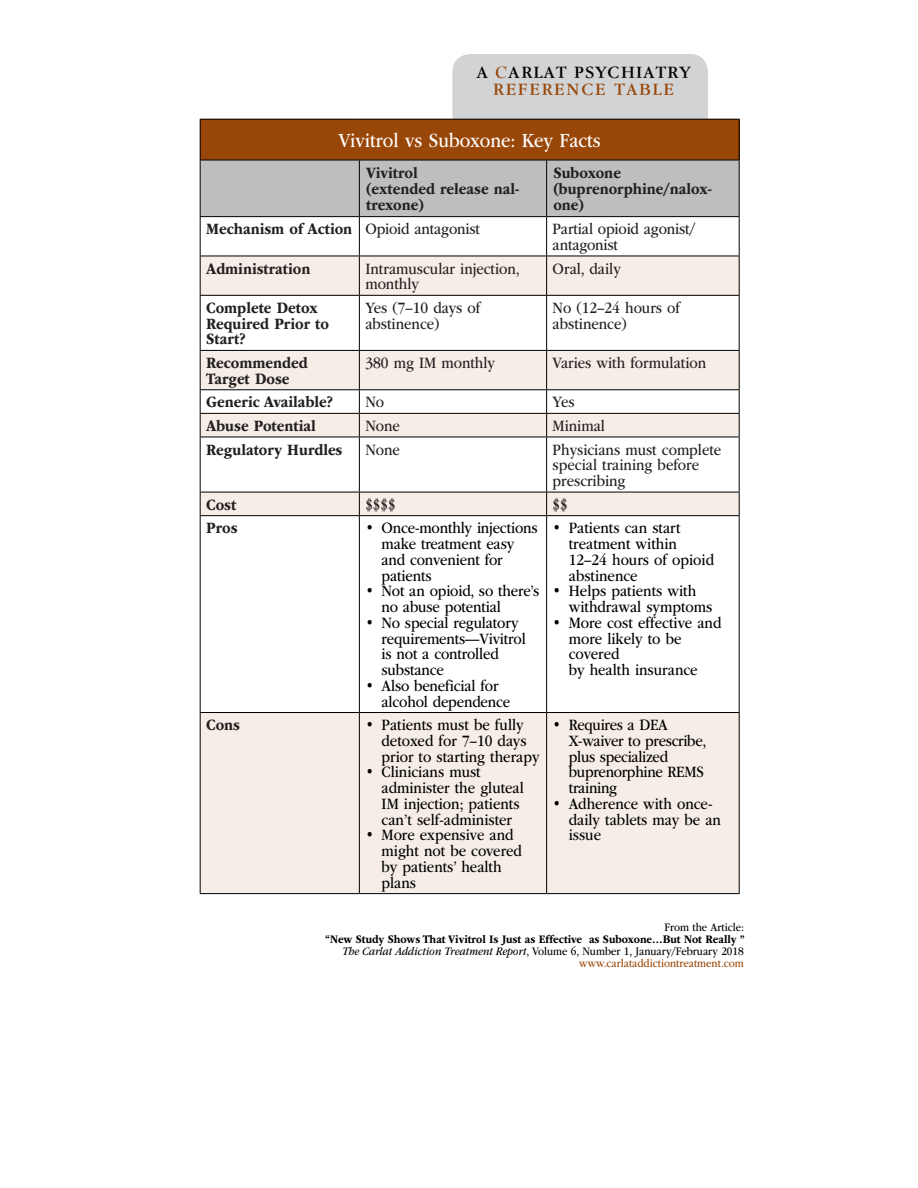
<style>
.page{position:relative;width:918px;height:1188px;background:#fff}
.page>*{position:absolute;margin:0;border:0;box-sizing:border-box;transform-origin:0 0}
.t1{font:21px "ITC Garamond Std";color:#fff;scale:.88 1}
.t2{font:18px/17px "Garamond IT Cby BT";letter-spacing:.1em;color:#000;text-align:center}
.t3{font:16.5px/15.8px "ITC Garamond Std";color:#000;scale:.88 1}
.t4{font:16.5px/15.8px "ITC Garamond Std";color:#231f20;scale:.88 1}
.t5{font:700 16.5px/15.8px "ITC Garamond Std";color:#231f20;scale:.88 1}
.t6{font:16.5px/15.8px "ITC Garamond Std";letter-spacing:-.02em;color:#000;scale:.88 1}
.t7{font:700 12px/12px "ITC Garamond Std";color:#000;text-align:right;scale:.88 1}
.t8{font:12px "ITC Garamond Std";color:#000;scale:.88 1}
.s1{font-family:"Bernhard Modern Std";font-weight:700;color:#994708}
.s2{color:#994708}
.s3{font-weight:400}
.s4{font-weight:400;font-style:italic}
.s5{font-weight:400;color:#994708}
</style>
<div class="page">
<div style="left:452px;top:54px;width:256px;height:79px;background:#d1d3d4;border-radius:18px"></div>
<div style="left:200px;top:119px;width:539px;height:41px;background:#994708"></div>
<div style="left:201px;top:161px;width:538px;height:55px;background:#bcbec0"></div>
<svg style="left:201px;top:217px;width:538px;height:39px"></svg>
<svg style="left:201px;top:257px;width:538px;height:636px"></svg>
<hr style="left:200px;top:160px;width:159px;height:1px;background:#000">
<hr style="left:359px;top:160px;width:188px;height:1px;background:#000">
<hr style="left:547px;top:160px;width:193px;height:1px;background:#000">
<hr style="left:739px;top:160px;width:1px;height:56px;background:#000">
<hr style="left:200px;top:217px;width:1px;height:39px;background:#000">
<hr style="left:359px;top:217px;width:1px;height:39px;background:#000">
<hr style="left:546px;top:217px;width:1px;height:39px;background:#000">
<hr style="left:739px;top:217px;width:1px;height:39px;background:#000">
<hr style="left:200px;top:256px;width:159px;height:1px;background:#000">
<hr style="left:200px;top:256px;width:1px;height:39px;background:#000">
<hr style="left:359px;top:256px;width:188px;height:1px;background:#000">
<hr style="left:359px;top:256px;width:1px;height:39px;background:#000">
<hr style="left:547px;top:256px;width:193px;height:1px;background:#000">
<hr style="left:546px;top:256px;width:1px;height:39px;background:#000">
<hr style="left:739px;top:256px;width:1px;height:39px;background:#000">
<hr style="left:200px;top:295px;width:159px;height:1px;background:#000">
<hr style="left:200px;top:296px;width:1px;height:54px;background:#000">
<hr style="left:359px;top:295px;width:188px;height:1px;background:#000">
<hr style="left:359px;top:296px;width:1px;height:54px;background:#000">
<hr style="left:547px;top:295px;width:193px;height:1px;background:#000">
<hr style="left:546px;top:296px;width:1px;height:54px;background:#000">
<hr style="left:739px;top:296px;width:1px;height:54px;background:#000">
<hr style="left:200px;top:350px;width:159px;height:1px;background:#000">
<hr style="left:200px;top:351px;width:1px;height:38px;background:#000">
<hr style="left:359px;top:350px;width:188px;height:1px;background:#000">
<hr style="left:359px;top:351px;width:1px;height:38px;background:#000">
<hr style="left:547px;top:350px;width:193px;height:1px;background:#000">
<hr style="left:546px;top:351px;width:1px;height:38px;background:#000">
<hr style="left:739px;top:351px;width:1px;height:38px;background:#000">
<hr style="left:200px;top:389px;width:159px;height:1px;background:#000">
<hr style="left:359px;top:389px;width:188px;height:1px;background:#000">
<hr style="left:547px;top:389px;width:193px;height:1px;background:#000">
<hr style="left:200px;top:413px;width:159px;height:1px;background:#000">
<svg style="left:200px;top:390px;width:1px;height:47px"></svg>
<hr style="left:359px;top:413px;width:188px;height:1px;background:#000">
<svg style="left:359px;top:390px;width:1px;height:47px"></svg>
<hr style="left:547px;top:413px;width:193px;height:1px;background:#000">
<svg style="left:546px;top:390px;width:1px;height:47px"></svg>
<svg style="left:739px;top:390px;width:1px;height:47px"></svg>
<hr style="left:200px;top:437px;width:159px;height:1px;background:#000">
<hr style="left:200px;top:437px;width:1px;height:55px;background:#000">
<hr style="left:359px;top:437px;width:188px;height:1px;background:#000">
<hr style="left:359px;top:437px;width:1px;height:55px;background:#000">
<hr style="left:547px;top:437px;width:193px;height:1px;background:#000">
<hr style="left:546px;top:437px;width:1px;height:55px;background:#000">
<hr style="left:739px;top:437px;width:1px;height:55px;background:#000">
<hr style="left:200px;top:492px;width:159px;height:1px;background:#000">
<svg style="left:200px;top:492px;width:1px;height:23px"></svg>
<hr style="left:359px;top:492px;width:188px;height:1px;background:#000">
<svg style="left:359px;top:492px;width:1px;height:23px"></svg>
<hr style="left:547px;top:492px;width:193px;height:1px;background:#000">
<svg style="left:546px;top:492px;width:1px;height:23px"></svg>
<svg style="left:739px;top:492px;width:1px;height:23px"></svg>
<hr style="left:200px;top:515px;width:159px;height:1px;background:#000">
<hr style="left:200px;top:516px;width:1px;height:196px;background:#000">
<hr style="left:359px;top:515px;width:188px;height:1px;background:#000">
<hr style="left:359px;top:516px;width:1px;height:196px;background:#000">
<hr style="left:547px;top:515px;width:193px;height:1px;background:#000">
<hr style="left:546px;top:516px;width:1px;height:196px;background:#000">
<hr style="left:739px;top:516px;width:1px;height:196px;background:#000">
<hr style="left:200px;top:712px;width:159px;height:1px;background:#000">
<hr style="left:200px;top:713px;width:1px;height:180px;background:#000">
<hr style="left:359px;top:712px;width:188px;height:1px;background:#000">
<hr style="left:359px;top:713px;width:1px;height:180px;background:#000">
<hr style="left:547px;top:712px;width:193px;height:1px;background:#000">
<hr style="left:546px;top:713px;width:1px;height:180px;background:#000">
<hr style="left:739px;top:713px;width:1px;height:180px;background:#000">
<hr style="left:200px;top:893px;width:159px;height:1px;background:#000">
<hr style="left:359px;top:893px;width:188px;height:1px;background:#000">
<hr style="left:547px;top:893px;width:193px;height:1px;background:#000">
<hr style="left:200px;top:119px;width:159px;height:1px;background:#000">
<hr style="left:200px;top:120px;width:1px;height:40px;background:#000">
<hr style="left:359px;top:119px;width:188px;height:1px;background:#000">
<hr style="left:547px;top:119px;width:193px;height:1px;background:#000">
<hr style="left:739px;top:120px;width:1px;height:40px;background:#000">
<hr style="left:200px;top:160px;width:1px;height:56px;background:#000">
<hr style="left:546px;top:160px;width:1px;height:56px;background:#000">
<hr style="left:359px;top:160px;width:1px;height:56px;background:#000">
<hr style="left:200px;top:216px;width:159px;height:1px;background:#000">
<hr style="left:359px;top:216px;width:188px;height:1px;background:#000">
<hr style="left:547px;top:216px;width:193px;height:1px;background:#000">
<p class="t2" style="left:477px;top:64px;width:214px">A <span class="s1">C</span>ARLAT PSYCHIATRY<br><span class="s2">REFERENCE TABLE</span></p>
<p class="t1" style="left:338px;top:129px;width:300px">Vivitrol vs Suboxone: Key Facts</p>
<p class="t5" style="left:366px;top:165px;width:176px">Vivitrol<br>(extended release nal&shy;trexone)</p>
<p class="t5" style="left:553px;top:165px;width:182px">Suboxone (buprenorphine/nalox&shy;one)</p>
<p class="t5" style="left:206px;top:221px;width:313px">Mechanism of Action <span class="s3">Opioid antagonist</span></p>
<p class="t4" style="left:553px;top:221px;width:164px">Partial opioid agonist/ antagonist</p>
<p class="t5" style="left:206px;top:261px;width:120px">Administration</p>
<p class="t4" style="left:365px;top:261px;width:177px">Intramuscular injection, monthly</p>
<p class="t4" style="left:553px;top:261px;width:79px">Oral, daily</p>
<p class="t5" style="left:206px;top:300px;width:141px">Complete Detox<br>Required Prior to<br>Start?</p>
<p class="t4" style="left:365px;top:300px;width:132px">Yes (7–10 days of abstinence)</p>
<p class="t4" style="left:553px;top:300px;width:146px">No (12–24 hours of abstinence)</p>
<p class="t5" style="left:206px;top:355px;width:117px">Recommended<br>Target Dose</p>
<p class="t4" style="left:365px;top:355px;width:149px">380 mg IM monthly</p>
<p class="t4" style="left:553px;top:355px;width:176px">Varies with formulation</p>
<p class="t5" style="left:206px;top:394px;width:146px">Generic Available?</p>
<p class="t4" style="left:365px;top:394px;width:23px">No</p>
<p class="t4" style="left:553px;top:394px;width:26px">Yes</p>
<p class="t5" style="left:206px;top:418px;width:126px">Abuse Potential</p>
<p class="t4" style="left:365px;top:418px;width:41px">None</p>
<p class="t4" style="left:553px;top:418px;width:61px">Minimal</p>
<p class="t5" style="left:206px;top:442px;width:156px">Regulatory Hurdles</p>
<p class="t4" style="left:365px;top:442px;width:41px">None</p>
<p class="t4" style="left:553px;top:442px;width:193px">Physicians must complete special training before prescribing</p>
<p class="t5" style="left:206px;top:497px;width:36px">Cost</p>
<p class="t4" style="left:365px;top:497px;width:36px">$$$$</p>
<p class="t4" style="left:553px;top:497px;width:19px">$$</p>
<p class="t5" style="left:206px;top:520px;width:37px">Pros</p>
<p class="t3" style="left:382px;top:520px;width:179px;text-indent:-16px">• Once-monthly injections make treatment easy and convenient for patients</p>
<p class="t3" style="left:382px;top:583px;width:181px;text-indent:-16px">• Not an opioid, so there’s no abuse potential</p>
<p class="t3" style="left:382px;top:615px;width:165px;text-indent:-16px">• No special regulatory requirements—Vivitrol is not a controlled substance</p>
<p class="t3" style="left:382px;top:678px;width:148px;text-indent:-16px">• Also beneficial for alcohol dependence</p>
<p class="t3" style="left:569px;top:520px;width:167px;text-indent:-16px">• Patients can start treatment within<br>12–24 hours of opioid abstinence</p>
<p class="t3" style="left:569px;top:584px;width:165px;text-indent:-16px">• Helps patients with withdrawal symptoms</p>
<p class="t3" style="left:569px;top:615px;width:175px;text-indent:-16px">• More cost effective and more likely to be covered<br>by health insurance</p>
<p class="t5" style="left:206px;top:717px;width:40px">Cons</p>
<p class="t3" style="left:382px;top:717px;width:181px;text-indent:-16px">• Patients must be fully detoxed for 7–10 days prior to starting therapy</p>
<p class="t3" style="left:382px;top:764px;width:163px;text-indent:-16px">• Clinicians must administer the gluteal<br>IM injection; patients can’t self-administer</p>
<p class="t3" style="left:382px;top:827px;width:161px;text-indent:-16px">• More expensive and might not be covered by patients’ health plans</p>
<p class="t6" style="left:569px;top:717px;width:158px;text-indent:-16px">• Requires a DEA<br>X-waiver to prescribe, plus specialized buprenorphine REMS training</p>
<p class="t3" style="left:569px;top:796px;width:174px;text-indent:-16px">• Adherence with once&shy;daily tablets may be an issue</p>
<p class="t8" style="left:664px;top:921px;width:92px">From the Article:</p>
<p class="t7" style="left:325px;top:934px;width:478px">“New Study Shows That Vivitrol Is Just as Effective as Suboxone…But Not Really ”<br><span class="s4">The Carlat Addiction Treatment Report</span><span class="s3">, Volume 6, Number 1, January/February 2018 </span><span class="s5">www.carlataddictiontreatment.com</span></p>
</div>
